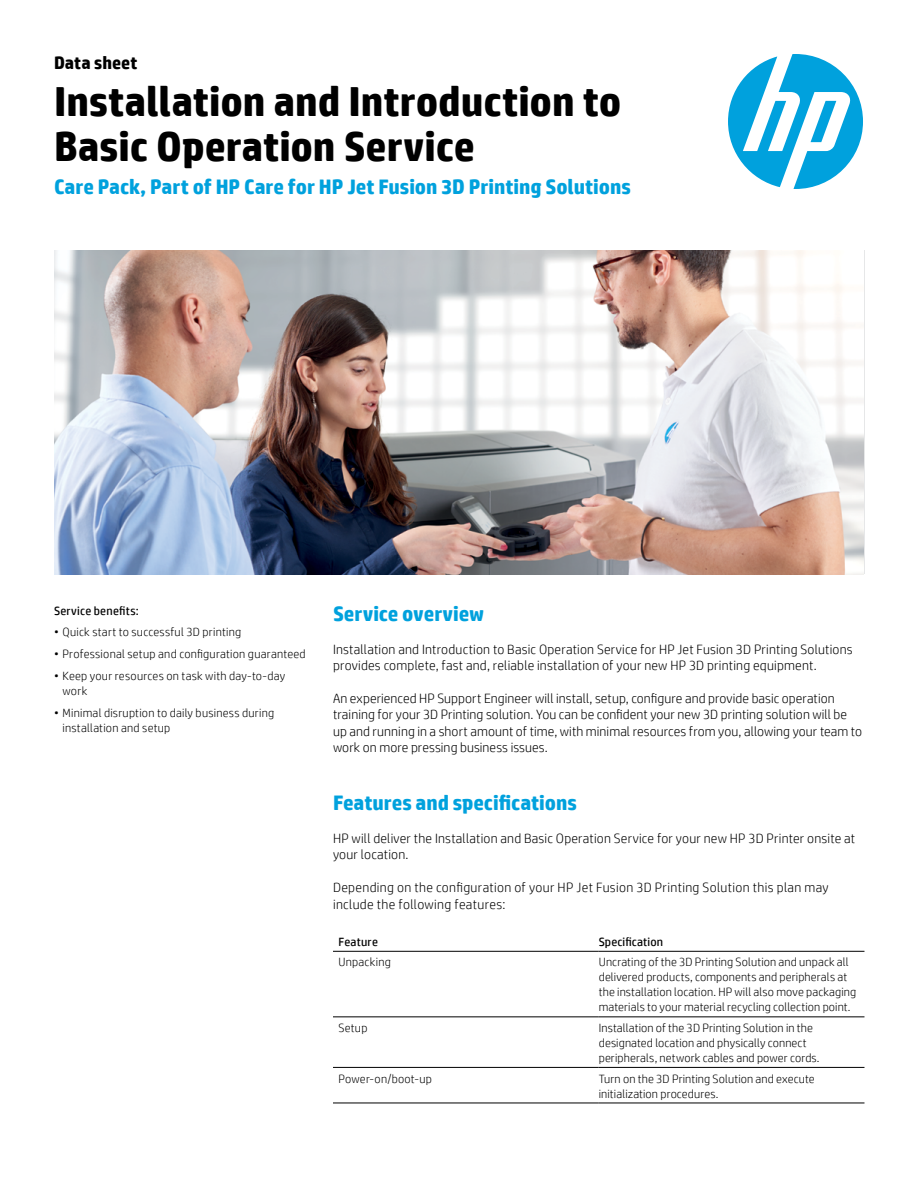
<style>
.page{position:relative;width:918px;height:1188px;background:#fff}
.page>*{position:absolute;margin:0;border:0;box-sizing:border-box;transform-origin:0 0}
.t1{font:700 42px/45px "HP Simplified";letter-spacing:-.005em;color:#000}
.t2{font:700 21px "HP Simplified";letter-spacing:-.005em;color:#00a1dd}
.t3{font:700 18px "HP Simplified";color:#000}
.t4{font:300 13.5px/16.5px "HP Simplified";letter-spacing:.01em;color:#000}
.t5{font:300 12px/15px "HP Simplified";letter-spacing:.01em;color:#000}
.t6{font:12px "HP Simplified";letter-spacing:.015em;color:#000}
</style>
<div class="page">
<svg style="left:728px;top:54px;width:135px;height:135px"></svg>
<img style="left:54px;top:250px;width:810px;height:324px">
<hr style="left:333px;top:951px;width:266px;height:1px;background:#000">
<hr style="left:599px;top:951px;width:265px;height:1px;background:#000">
<hr style="left:333px;top:1017px;width:266px;height:1px;background:#000">
<hr style="left:599px;top:1017px;width:265px;height:1px;background:#000">
<hr style="left:333px;top:1067px;width:266px;height:1px;background:#000">
<hr style="left:599px;top:1067px;width:265px;height:1px;background:#000">
<hr style="left:333px;top:1103px;width:266px;height:1px;background:#000">
<hr style="left:599px;top:1103px;width:265px;height:1px;background:#000">
<h3 class="t3" style="left:54px;top:51px;width:85px">Data sheet</h3>
<h1 class="t1" style="left:54px;top:79px;width:569px">Installation and Introduction to<br>Basic Operation Service</h1>
<h2 class="t2" style="left:54px;top:173px;width:578px">Care Pack, Part of HP Care for HP Jet Fusion 3D Printing Solutions</h2>
<p class="t6" style="left:54px;top:603px;width:86px">Service benefits:</p>
<p class="t5" style="left:54px;top:624px;width:189px">• Quick start to successful 3D printing</p>
<p class="t5" style="left:54px;top:646px;width:253px">• Professional setup and configuration guaranteed</p>
<p class="t5" style="left:63px;top:668px;width:224px;text-indent:-9px">• Keep your resources on task with day-to-day work</p>
<p class="t5" style="left:63px;top:705px;width:213px;text-indent:-9px">• Minimal disruption to daily business during installation and setup</p>
<h2 class="t2" style="left:333px;top:600px;width:153px">Service overview</h2>
<p class="t4" style="left:333px;top:640px;width:521px">Installation and Introduction to Basic Operation Service for HP Jet Fusion 3D Printing Solutions provides complete, fast and, reliable installation of your new HP 3D printing equipment.</p>
<p class="t4" style="left:333px;top:690px;width:531px">An experienced HP Support Engineer will install, setup, configure and provide basic operation training for your 3D Printing solution. You can be confident your new 3D printing solution will be up and running in a short amount of time, with minimal resources from you, allowing your team to work on more pressing business issues.</p>
<h2 class="t2" style="left:333px;top:789px;width:245px">Features and specifications</h2>
<p class="t4" style="left:333px;top:830px;width:524px">HP will deliver the Installation and Basic Operation Service for your new HP 3D Printer onsite at your location.</p>
<p class="t4" style="left:333px;top:879px;width:497px">Depending on the configuration of your HP Jet Fusion 3D Printing Solution this plan may include the following features:</p>
<p class="t6" style="left:338px;top:934px;width:41px">Feature</p>
<p class="t6" style="left:599px;top:934px;width:66px">Specification</p>
<p class="t5" style="left:338px;top:954px;width:54px">Unpacking</p>
<p class="t5" style="left:599px;top:954px;width:259px">Uncrating of the 3D Printing Solution and unpack all delivered products, components and peripherals at the installation location. HP will also move packaging materials to your material recycling collection point.</p>
<p class="t5" style="left:338px;top:1020px;width:31px">Setup</p>
<p class="t5" style="left:599px;top:1020px;width:222px">Installation of the 3D Printing Solution in the designated location and physically connect peripherals, network cables and power cords.</p>
<p class="t5" style="left:338px;top:1071px;width:95px">Power-on/boot-up</p>
<p class="t5" style="left:599px;top:1071px;width:218px">Turn on the 3D Printing Solution and execute initialization procedures.</p>
</div>
